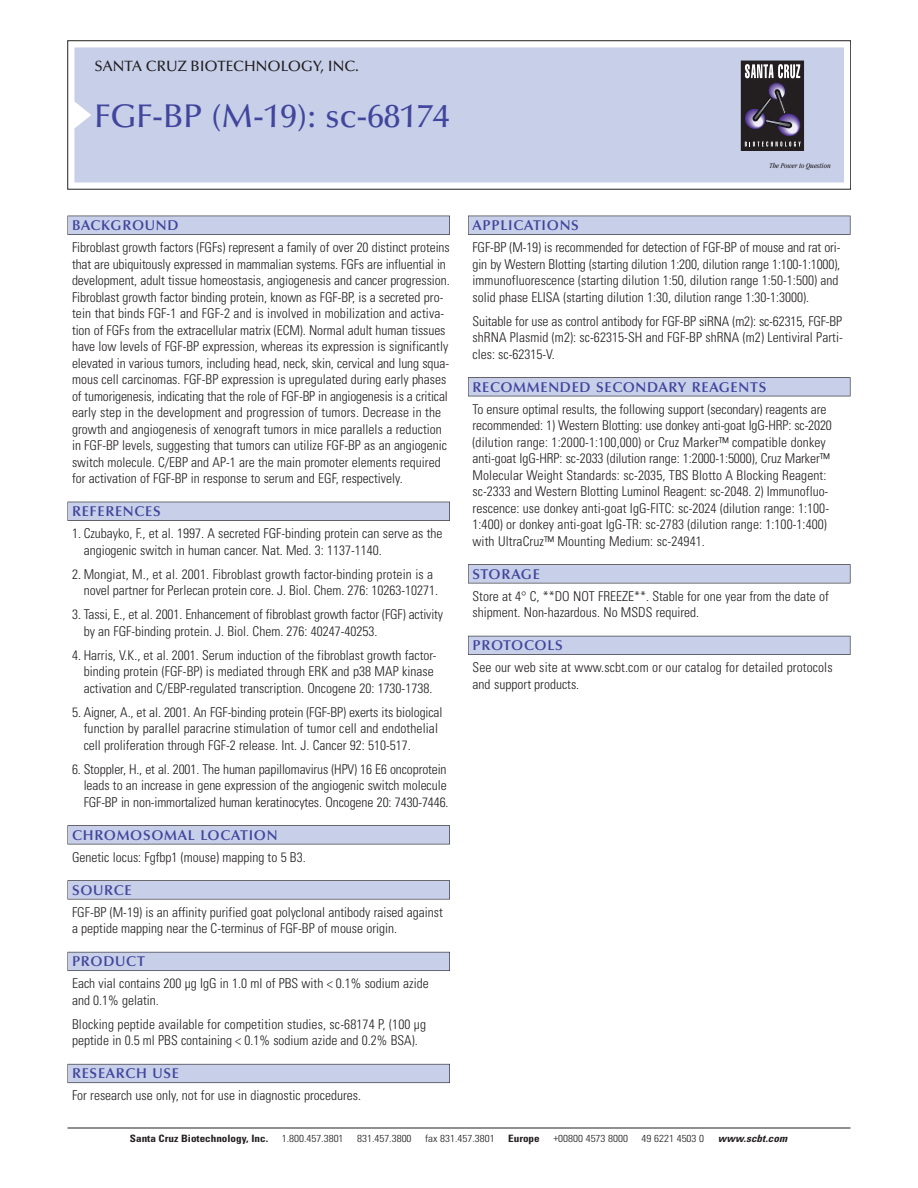
<style>
.page{position:relative;width:918px;height:1188px;background:#fff}
.page>*{position:absolute;margin:0;border:0;box-sizing:border-box;transform-origin:0 0}
.t1{font:500 33px "Optima";color:#41459c}
.t2{font:500 15px "Optima";color:#231f20}
.t3{font:600 14.25px "Optima";letter-spacing:.05em;color:#41459c}
.t4{font:300 condensed 13.5px/16.5px "Univers";color:#231f20}
.t5{font:300 condensed 10.2px "Univers";color:#231f20;scale:1.1 1}
.t6{font:700 condensed 10.2px "Univers";color:#231f20;scale:1.1 1}
.t7{font:italic 700 condensed 10.2px "Univers";color:#231f20;scale:1.1 1}
.t8{font:italic condensed 7.5px "Garamond";color:#231f20}
</style>
<div class="page">
<div style="left:74px;top:47px;width:770px;height:135px;background:#c7cfe9"></div>
<div style="left:741px;top:61px;width:62px;height:89px;background:#231f20"></div>
<div style="left:741px;top:61px;width:63px;height:90px;border:1px solid #231f20"></div>
<svg style="left:741px;top:64px;width:64px;height:83px"></svg>
<div style="left:68px;top:216px;width:382px;height:19px;background:#64636a"></div>
<div style="left:68px;top:216px;width:381px;height:18px;background:#c7cfe9"></div>
<div style="left:68px;top:502px;width:382px;height:19px;background:#62626a"></div>
<div style="left:68px;top:502px;width:381px;height:18px;background:#c7cfe9"></div>
<div style="left:68px;top:825px;width:382px;height:19px;background:#67666b"></div>
<div style="left:68px;top:826px;width:381px;height:18px;background:#c7cfe9"></div>
<div style="left:68px;top:880px;width:382px;height:19px;background:#6b696e"></div>
<div style="left:68px;top:881px;width:381px;height:18px;background:#c7cfe9"></div>
<div style="left:68px;top:952px;width:382px;height:19px;background:#696a75"></div>
<div style="left:68px;top:952px;width:381px;height:18px;background:#c7cfe9"></div>
<div style="left:68px;top:1064px;width:382px;height:19px;background:#717380"></div>
<div style="left:68px;top:1064px;width:381px;height:18px;background:#c7cfe9"></div>
<div style="left:468px;top:216px;width:382px;height:19px;background:#64636a"></div>
<div style="left:468px;top:216px;width:382px;height:18px;background:#c7cfe9"></div>
<div style="left:468px;top:377px;width:382px;height:19px;background:#64636a"></div>
<div style="left:468px;top:378px;width:382px;height:18px;background:#c7cfe9"></div>
<div style="left:468px;top:564px;width:382px;height:19px;background:#67666b"></div>
<div style="left:468px;top:565px;width:382px;height:18px;background:#c7cfe9"></div>
<div style="left:468px;top:636px;width:382px;height:19px;background:#63646e"></div>
<div style="left:468px;top:636px;width:382px;height:18px;background:#c7cfe9"></div>
<hr style="left:68px;top:1128px;width:782px;height:1px;background:#231f20">
<p class="t2" style="left:94px;top:60px;width:266px">SANTA CRUZ BIOTECHNOLOGY, INC.</p>
<h1 class="t1" style="left:94px;top:102px;width:357px">FGF-BP (M-19): sc-68174</h1>
<p class="t3" style="left:72px;top:219px;width:108px">BACKGROUND</p>
<p class="t4" style="left:72px;top:240px;width:379px">Fibroblast growth factors (FGFs) represent a family of over 20 distinct proteins that are ubiquitously expressed in mammalian systems. FGFs are influential in development, adult tissue homeostasis, angiogenesis and cancer progression.<br>Fibroblast growth factor binding protein, known as FGF-BP, is a secreted pro&shy;tein that binds FGF-1 and FGF-2 and is involved in mobilization and activa&shy;tion of FGFs from the extracellular matrix (ECM). Normal adult human tissues have low levels of FGF-BP expression, whereas its expression is significantly elevated in various tumors, including head, neck, skin, cervical and lung squa&shy;mous cell carcinomas. FGF-BP expression is upregulated during early phases of tumorigenesis, indicating that the role of FGF-BP in angiogenesis is a critical early step in the development and progression of tumors. Decrease in the growth and angiogenesis of xenograft tumors in mice parallels a reduction in FGF-BP levels, suggesting that tumors can utilize FGF-BP as an angiogenic switch molecule. C/EBP and AP-1 are the main promoter elements required for activation of FGF-BP in response to serum and EGF, respectively.</p>
<p class="t3" style="left:72px;top:505px;width:90px">REFERENCES</p>
<p class="t4" style="left:84px;top:526px;width:360px;text-indent:-12px">1. Czubayko, F., et al. 1997. A secreted FGF-binding protein can serve as the angiogenic switch in human cancer. Nat. Med. 3: 1137-1140.</p>
<p class="t4" style="left:84px;top:567px;width:356px;text-indent:-12px">2. Mongiat, M., et al. 2001. Fibroblast growth factor-binding protein is a novel partner for Perlecan protein core. J. Biol. Chem. 276: 10263-10271.</p>
<p class="t4" style="left:84px;top:607px;width:361px;text-indent:-12px">3. Tassi, E., et al. 2001. Enhancement of fibroblast growth factor (FGF) activity by an FGF-binding protein. J. Biol. Chem. 276: 40247-40253.</p>
<p class="t4" style="left:84px;top:648px;width:354px;text-indent:-12px">4. Harris, V.K., et al. 2001. Serum induction of the fibroblast growth factor&shy;binding protein (FGF-BP) is mediated through ERK and p38 MAP kinase activation and C/EBP-regulated transcription. Oncogene 20: 1730-1738.</p>
<p class="t4" style="left:84px;top:705px;width:360px;text-indent:-12px">5. Aigner, A., et al. 2001. An FGF-binding protein (FGF-BP) exerts its biological function by parallel paracrine stimulation of tumor cell and endothelial cell proliferation through FGF-2 release. Int. J. Cancer 92: 510-517.</p>
<p class="t4" style="left:84px;top:762px;width:366px;text-indent:-12px">6. Stoppler, H., et al. 2001. The human papillomavirus (HPV) 16 E6 oncoprotein leads to an increase in gene expression of the angiogenic switch molecule<br>FGF-BP in non-immortalized human keratinocytes. Oncogene 20: 7430-7446.</p>
<p class="t3" style="left:72px;top:829px;width:207px">CHROMOSOMAL LOCATION</p>
<p class="t4" style="left:72px;top:850px;width:235px">Genetic locus: Fgfbp1 (mouse) mapping to 5 B3.</p>
<p class="t3" style="left:72px;top:884px;width:61px">SOURCE</p>
<p class="t4" style="left:72px;top:905px;width:372px">FGF-BP (M-19) is an affinity purified goat polyclonal antibody raised against a peptide mapping near the C-terminus of FGF-BP of mouse origin.</p>
<p class="t3" style="left:72px;top:955px;width:74px">PRODUCT</p>
<p class="t4" style="left:72px;top:977px;width:358px">Each vial contains 200 µg IgG in 1.0 ml of PBS with &lt; 0.1% sodium azide and 0.1% gelatin.</p>
<p class="t4" style="left:72px;top:1017px;width:356px">Blocking peptide available for competition studies, sc-68174 P, (100 µg peptide in 0.5 ml PBS containing &lt; 0.1% sodium azide and 0.2% BSA).</p>
<p class="t3" style="left:72px;top:1068px;width:109px">RESEARCH USE</p>
<p class="t4" style="left:72px;top:1089px;width:290px">For research use only, not for use in diagnostic procedures.</p>
<p class="t8" style="left:769px;top:163px;width:63px">The Power to Question</p>
<p class="t3" style="left:473px;top:219px;width:108px">APPLICATIONS</p>
<p class="t4" style="left:473px;top:240px;width:370px">FGF-BP (M-19) is recommended for detection of FGF-BP of mouse and rat ori&shy;gin by Western Blotting (starting dilution 1:200, dilution range 1:100-1:1000), immunofluorescence (starting dilution 1:50, dilution range 1:50-1:500) and solid phase ELISA (starting dilution 1:30, dilution range 1:30-1:3000).</p>
<p class="t4" style="left:473px;top:314px;width:372px;text-align:justify">Suitable for use as control antibody for FGF-BP siRNA (m2): sc-62315, FGF-BP shRNA Plasmid (m2): sc-62315-SH and FGF-BP shRNA (m2) Lentiviral Parti&shy;cles: sc-62315-V.</p>
<p class="t3" style="left:473px;top:381px;width:295px">RECOMMENDED SECONDARY REAGENTS</p>
<p class="t4" style="left:473px;top:402px;width:361px">To ensure optimal results, the following support (secondary) reagents are recommended: 1) Western Blotting: use donkey anti-goat IgG-HRP: sc-2020 (dilution range: 1:2000-1:100,000) or Cruz Marker™ compatible donkey anti-goat IgG-HRP: sc-2033 (dilution range: 1:2000-1:5000), Cruz Marker™ Molecular Weight Standards: sc-2035, TBS Blotto A Blocking Reagent: sc-2333 and Western Blotting Luminol Reagent: sc-2048. 2) Immunofluo&shy;rescence: use donkey anti-goat IgG-FITC: sc-2024 (dilution range: 1:100- 1:400) or donkey anti-goat IgG-TR: sc-2783 (dilution range: 1:100-1:400) with UltraCruz™ Mounting Medium: sc-24941.</p>
<p class="t3" style="left:473px;top:568px;width:69px">STORAGE</p>
<p class="t4" style="left:473px;top:589px;width:358px">Store at 4° C, **DO NOT FREEZE**. Stable for one year from the date of shipment. Non-hazardous. No MSDS required.</p>
<p class="t3" style="left:473px;top:639px;width:92px">PROTOCOLS</p>
<p class="t4" style="left:473px;top:661px;width:362px">See our web site at www.scbt.com or our catalog for detailed protocols and support products.</p>
<p class="t6" style="left:130px;top:1135px;width:127px">Santa Cruz Biotechnology, Inc.</p>
<p class="t5" style="left:282px;top:1135px;width:58px">1.800.457.3801</p>
<p class="t5" style="left:357px;top:1135px;width:51px">831.457.3800</p>
<p class="t5" style="left:425px;top:1135px;width:65px">fax 831.457.3801</p>
<p class="t6" style="left:508px;top:1135px;width:30px">Europe</p>
<p class="t5" style="left:553px;top:1135px;width:69px">+00800 4573 8000</p>
<p class="t5" style="left:642px;top:1135px;width:58px">49 6221 4503 0</p>
<p class="t7" style="left:718px;top:1135px;width:67px">www.scbt.com</p>
</div>
